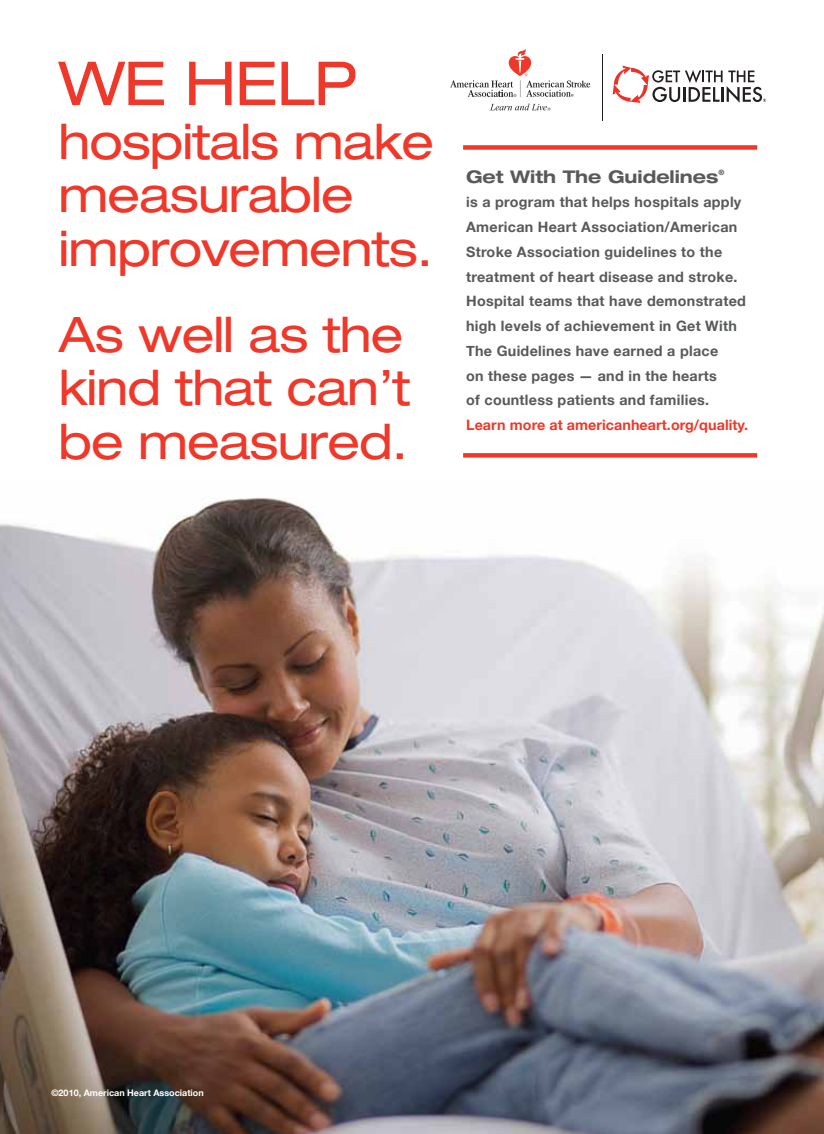
<style>
.page{position:relative;width:824px;height:1134px;background:#fff}
.page>*{position:absolute;margin:0;border:0;box-sizing:border-box;transform-origin:0 0}
.t1{font:expanded 60.75px "Helvetica Neue";letter-spacing:-.02em;color:#ef3829}
.t2{font:expanded 49.05px/53.6px "Helvetica Neue";letter-spacing:-.02em;color:#ef3829}
.t3{font:700 expanded 17.55px "Helvetica Neue";color:#58595b}
.t4{font:700 14.25px/24.8px "Helvetica Neue";letter-spacing:.02em;color:#58595b}
.t5{font:700 9px "Helvetica Neue";color:#fff}
.t6{font:700 expanded 7.35px "Helvetica Neue";color:#58595b}
.s1{color:#ef3829}
</style>
<div class="page">
<img style="left:0;top:497px;width:824px;height:637px">
<div style="left:463px;top:145px;width:294px;height:5px;background:#ef3829"></div>
<div style="left:463px;top:453px;width:294px;height:5px;background:#ef3829"></div>
<hr style="left:602px;top:54px;width:1px;height:66px;background:#231f20">
<svg style="left:612px;top:66px;width:154px;height:37px"></svg>
<svg style="left:450px;top:49px;width:140px;height:48px"></svg>
<svg style="left:490px;top:104px;width:60px;height:6px"></svg>
<p class="t1" style="left:59px;top:47px;width:300px">WE HELP</p>
<p class="t2" style="left:59px;top:114px;width:377px">hospitals make measurable improvements.</p>
<p class="t2" style="left:59px;top:307px;width:353px">As well as the kind that can’t be measured.</p>
<p class="t3" style="left:466px;top:165px;width:254px">Get With The Guidelines</p>
<p class="t6" style="left:718px;top:168px;width:7px">®</p>
<p class="t4" style="left:466px;top:190px;width:283px">is a program that helps hospitals apply American Heart Association/American Stroke Association guidelines to the treatment of heart disease and stroke.<br>Hospital teams that have demonstrated high levels of achievement in Get With The Guidelines have earned a place<br>on these pages — and in the hearts<br>of countless patients and families.<br><span class="s1">Learn more at americanheart.org/quality.</span></p>
<p class="t5" style="left:51px;top:1087px;width:154px">©2010, American Heart Association</p>
</div>
